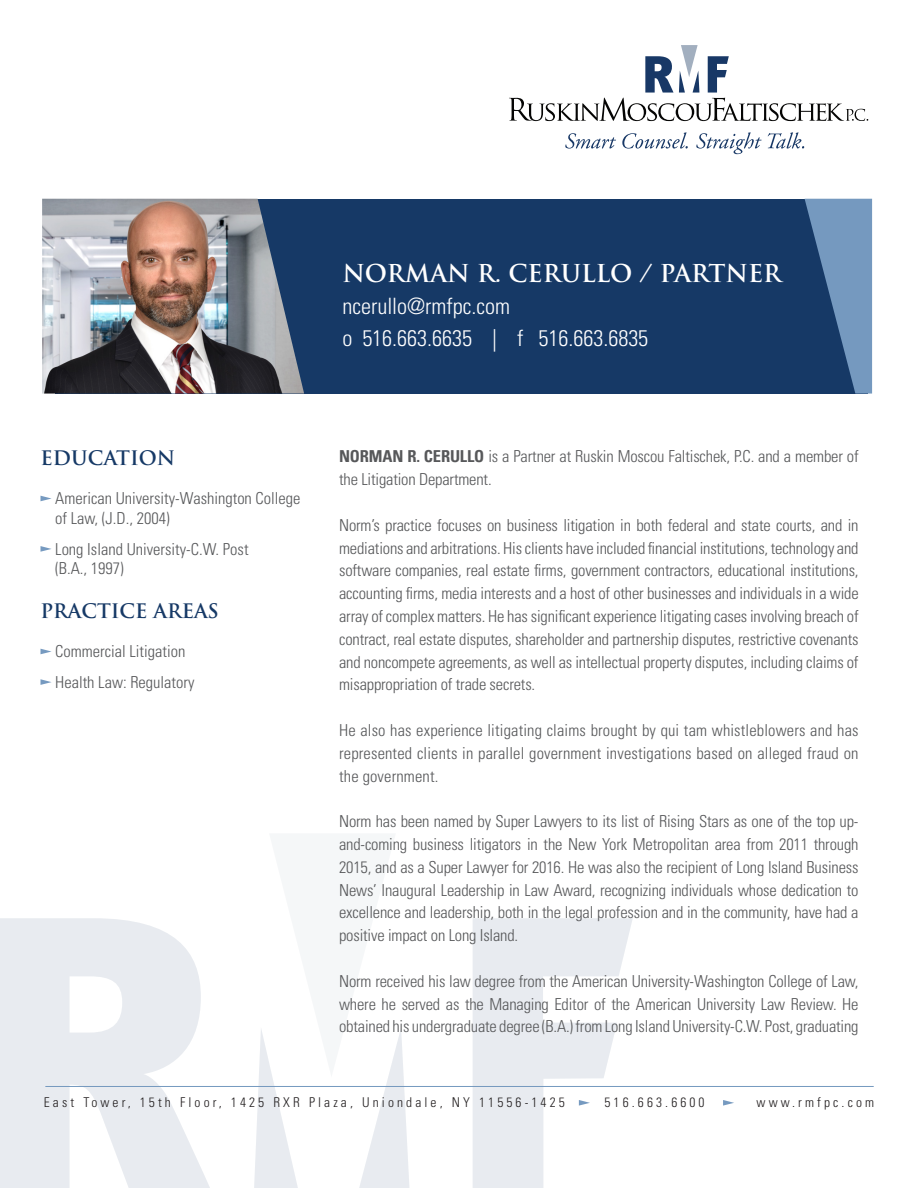
<style>
.page{position:relative;width:918px;height:1188px;background:#fff}
.page>*{position:absolute;margin:0;border:0;box-sizing:border-box;transform-origin:0 0}
.t1{font:700 24px "Trajan";color:#fff}
.t2{font:300 condensed 22.5px "Univers";color:#fff}
.t3{font:700 19.5px "Trajan";color:#163966}
.t4{font:300 condensed 16.5px/22.8px "Univers";letter-spacing:-.01em;color:#57585a;text-align:justify}
.t5{font:300 condensed 13.5px "Univers";letter-spacing:.23em;color:#231f20}
.s1{font-family:"Univers LT Std";font-weight:700}
</style>
<div class="page">
<div style="left:55px;top:199px;width:812px;height:195px;background:#163966"></div>
<svg style="left:565px;top:133px;width:51px;height:16px"></svg>
<svg style="left:622px;top:132px;width:66px;height:17px"></svg>
<svg style="left:696px;top:132px;width:66px;height:22px"></svg>
<svg style="left:768px;top:132px;width:36px;height:17px"></svg>
<svg style="left:509px;top:45px;width:359px;height:76px"></svg>
<svg style="left:0;top:918px;width:210px;height:270px;fill:#e8ebf0"></svg>
<svg style="left:254px;top:1029px;width:155px;height:159px"></svg>
<hr style="left:45px;top:1086px;width:829px;height:1px;background:#7599bf">
<svg style="left:805px;top:199px;width:67px;height:195px"></svg>
<svg style="left:723px;top:1100px;width:11px;height:6px"></svg>
<svg style="left:473px;top:918px;width:160px;height:270px"></svg>
<svg style="left:40px;top:496px;width:12px;height:5px"></svg>
<svg style="left:40px;top:546px;width:12px;height:6px"></svg>
<svg style="left:40px;top:649px;width:12px;height:5px"></svg>
<svg style="left:40px;top:679px;width:12px;height:6px"></svg>
<img style="left:42px;top:199px;width:262px;height:195px">
<p class="t3" style="left:40px;top:445px;width:136px">EDUCATION</p>
<p class="t4" style="left:55px;top:489px;width:247px;line-height:19.8px">American University-Washington College of Law, (J.D., 2004)</p>
<p class="t4" style="left:55px;top:539px;width:195px;line-height:19.8px">Long Island University-C.W. Post (B.A., 1997)</p>
<p class="t3" style="left:40px;top:598px;width:180px">PRACTICE AREAS</p>
<p class="t4" style="left:55px;top:640px;width:132px">Commercial Litigation</p>
<p class="t4" style="left:55px;top:671px;width:141px">Health Law: Regulatory</p>
<p class="t1" style="left:342px;top:258px;width:441px">NORMAN R. CERULLO / PARTNER</p>
<p class="t2" style="left:342px;top:292px;width:169px">ncerullo@rmfpc.com</p>
<p class="t2" style="left:342px;top:324px;width:307px">o 516.663.6635 | f 516.663.6835</p>
<p class="t4" style="left:339px;top:445px;width:521px"><span class="s1">NORMAN R. CERULLO</span> is a Partner at Ruskin Moscou Faltischek, P.C. and a member of the Litigation Department.</p>
<p class="t4" style="left:339px;top:514px;width:521px">Norm’s practice focuses on business litigation in both federal and state courts, and in mediations and arbitrations. His clients have included financial institutions, technology and software companies, real estate firms, government contractors, educational institutions, accounting firms, media interests and a host of other businesses and individuals in a wide array of complex matters. He has significant experience litigating cases involving breach of contract, real estate disputes, shareholder and partnership disputes, restrictive covenants and noncompete agreements, as well as intellectual property disputes, including claims of misappropriation of trade secrets.</p>
<p class="t4" style="left:339px;top:719px;width:521px">He also has experience litigating claims brought by qui tam whistleblowers and has represented clients in parallel government investigations based on alleged fraud on the government.</p>
<p class="t4" style="left:339px;top:810px;width:521px">Norm has been named by Super Lawyers to its list of Rising Stars as one of the top up&shy;and-coming business litigators in the New York Metropolitan area from 2011 through 2015, and as a Super Lawyer for 2016. He was also the recipient of Long Island Business News’ Inaugural Leadership in Law Award, recognizing individuals whose dedication to excellence and leadership, both in the legal profession and in the community, have had a positive impact on Long Island.</p>
<p class="t4" style="left:339px;top:970px;width:521px">Norm received his law degree from the American University-Washington College of Law, where he served as the Managing Editor of the American University Law Review. He obtained his undergraduate degree (B.A.) from Long Island University-C.W. Post, graduating</p>
<p class="t5" style="left:44px;top:1094px;width:523px">East Tower, 15th Floor, 1425 RXR Plaza, Uniondale, NY 11556-1425</p>
<p class="t5" style="left:605px;top:1094px;width:102px">516.663.6600</p>
<p class="t5" style="left:757px;top:1094px;width:119px">www.rmfpc.com</p>
</div>
